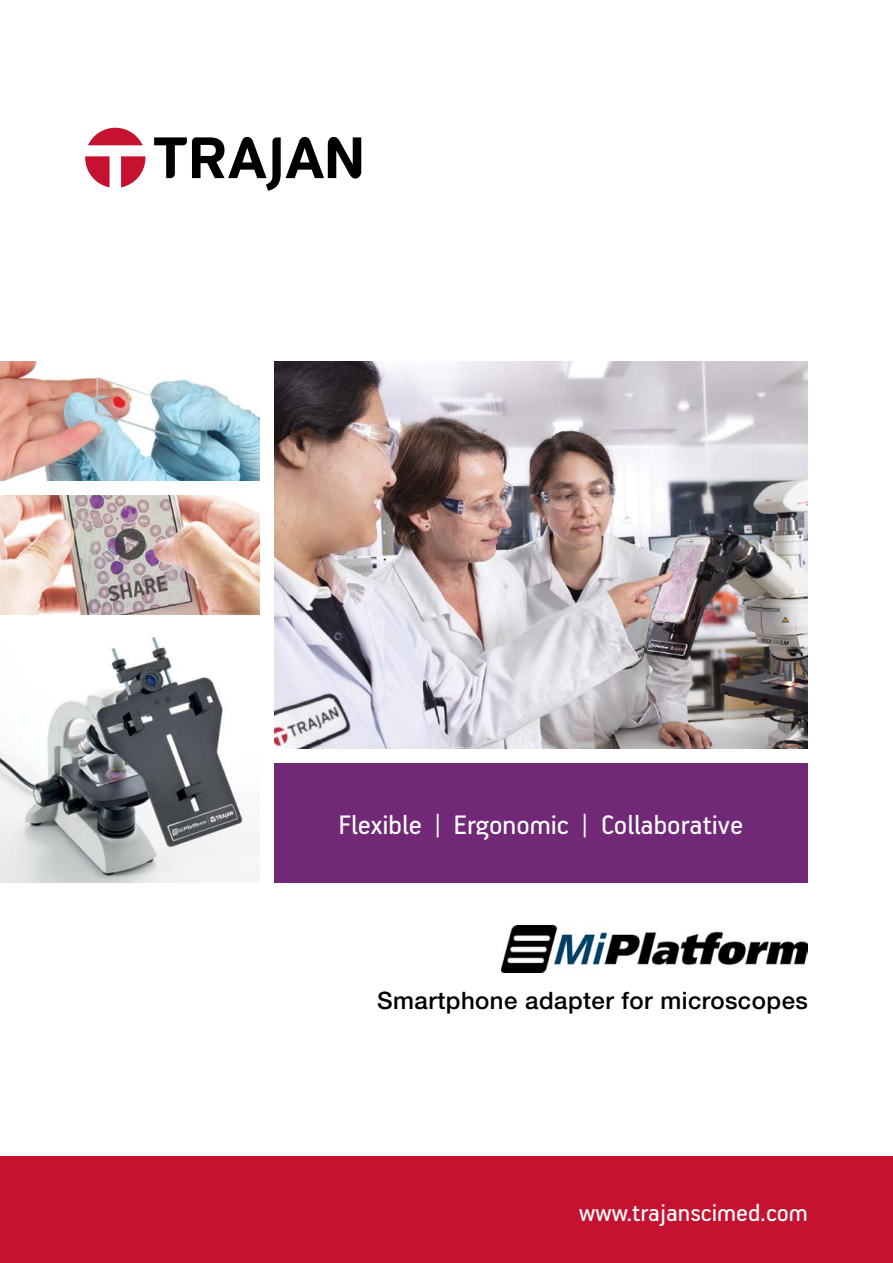
<style>
.page{position:relative;width:893px;height:1263px;background:#fff}
.page>*{position:absolute;margin:0;border:0;box-sizing:border-box;transform-origin:0 0}
.t1{font:30px "PF Handbook Pro";color:#fff}
.t2{font:27px "PF Handbook Pro";color:#fff}
.t3{font:500 24px "Helvetica Neue";letter-spacing:.02em;color:#000}
</style>
<div class="page">
<div style="left:0;top:1157px;width:893px;height:106px;background:#c41230"></div>
<svg style="left:154px;top:137px;width:207px;height:54px"></svg>
<svg style="left:88px;top:128px;width:55px;height:17px"></svg>
<svg style="left:121px;top:156px;width:24px;height:31px"></svg>
<svg style="left:85px;top:156px;width:25px;height:31px"></svg>
<img style="left:502px;top:926px;width:306px;height:47px">
<img style="left:274px;top:361px;width:534px;height:387px">
<div style="left:274px;top:763px;width:534px;height:119px;background:#702877"></div>
<img style="left:0;top:636px;width:259px;height:246px">
<img style="left:0;top:495px;width:259px;height:119px">
<img style="left:0;top:361px;width:259px;height:119px">
<p class="t1" style="left:339px;top:807px;width:406px">Flexible | Ergonomic | Collaborative</p>
<p class="t3" style="left:377px;top:986px;width:432px">Smartphone adapter for microscopes</p>
<p class="t2" style="left:579px;top:1196px;width:230px">www.trajanscimed.com</p>
</div>
